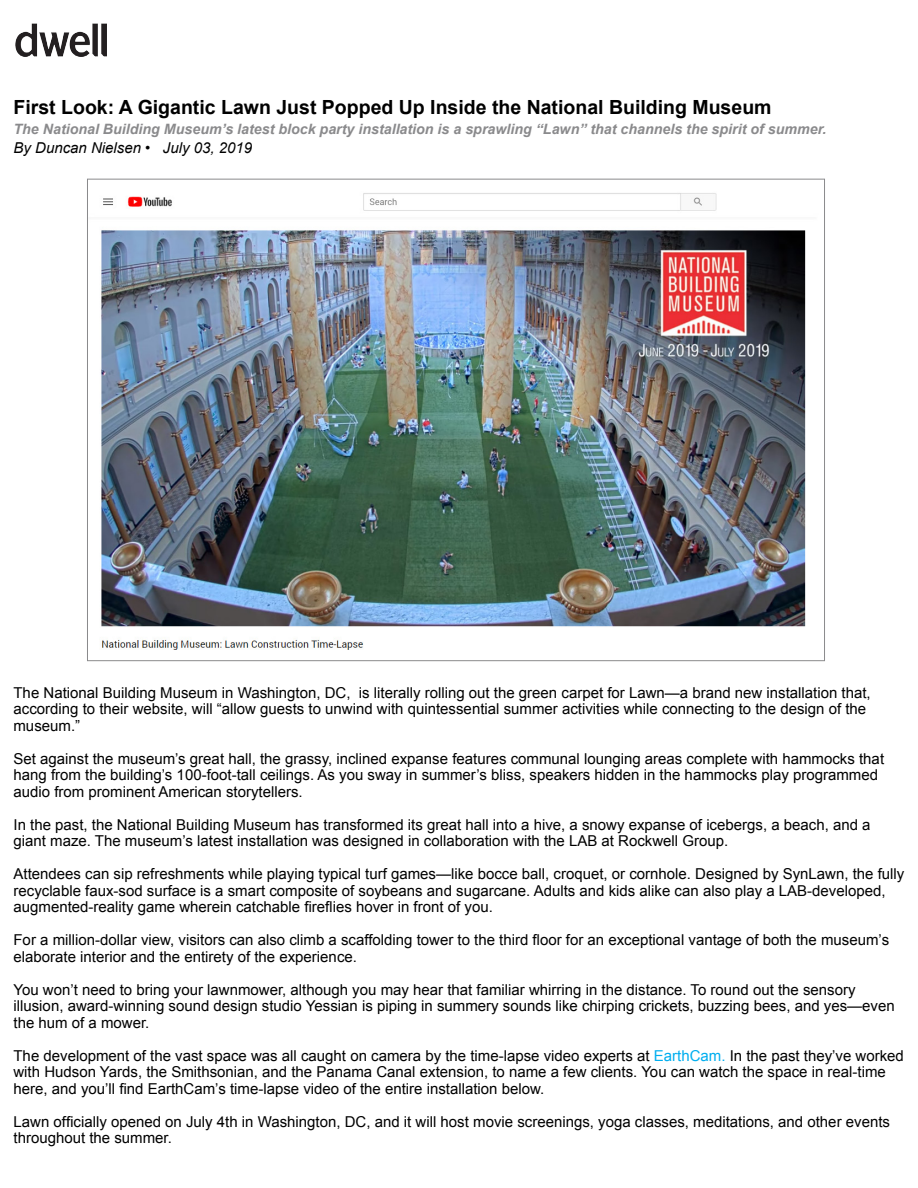
<style>
.page{position:relative;width:918px;height:1188px;background:#fff}
.page>*{position:absolute;margin:0;border:0;box-sizing:border-box;transform-origin:0 0}
.t1{font:700 19.5px "Arial";color:#000}
.t2{font:15px/16.5px "Arial";color:#000}
.t3{font:italic 15px "Arial";color:#000}
.t4{font:italic 700 14.25px "Arial";color:#8a8a8c}
.s1{color:#00aeef}
</style>
<div class="page">
<img style="left:87px;top:178px;width:738px;height:484px">
<img style="left:16px;top:23px;width:90px;height:34px">
<h1 class="t1" style="left:14px;top:95px;width:760px">First Look: A Gigantic Lawn Just Popped Up Inside the National Building Museum</h1>
<p class="t4" style="left:14px;top:119px;width:814px">The National Building Museum’s latest block party installation is a sprawling “Lawn” that channels the spirit of summer.</p>
<p class="t3" style="left:14px;top:138px;width:240px">By Duncan Nielsen • July 03, 2019</p>
<p class="t2" style="left:14px;top:685px;width:859px">The National Building Museum in Washington, DC, is literally rolling out the green carpet for Lawn—a brand new installation that, according to their website, will “allow guests to unwind with quintessential summer activities while connecting to the design of the museum.”</p>
<p class="t2" style="left:14px;top:751px;width:872px">Set against the museum’s great hall, the grassy, inclined expanse features communal lounging areas complete with hammocks that hang from the building’s 100-foot-tall ceilings. As you sway in summer’s bliss, speakers hidden in the hammocks play programmed audio from prominent American storytellers.</p>
<p class="t2" style="left:14px;top:817px;width:859px">In the past, the National Building Museum has transformed its great hall into a hive, a snowy expanse of icebergs, a beach, and a giant maze. The museum’s latest installation was designed in collaboration with the LAB at Rockwell Group.</p>
<p class="t2" style="left:14px;top:866px;width:892px">Attendees can sip refreshments while playing typical turf games—like bocce ball, croquet, or cornhole. Designed by SynLawn, the fully recyclable faux-sod surface is a smart composite of soybeans and sugarcane. Adults and kids alike can also play a LAB-developed, augmented-reality game wherein catchable fireflies hover in front of you.</p>
<p class="t2" style="left:14px;top:932px;width:877px">For a million-dollar view, visitors can also climb a scaffolding tower to the third floor for an exceptional vantage of both the museum’s elaborate interior and the entirety of the experience.</p>
<p class="t2" style="left:14px;top:982px;width:883px">You won’t need to bring your lawnmower, although you may hear that familiar whirring in the distance. To round out the sensory illusion, award-winning sound design studio Yessian is piping in summery sounds like chirping crickets, buzzing bees, and yes—even the hum of a mower.</p>
<p class="t2" style="left:14px;top:1048px;width:892px">The development of the vast space was all caught on camera by the time-lapse video experts at <span class="s1">EarthCam.</span> In the past they’ve worked with Hudson Yards, the Smithsonian, and the Panama Canal extension, to name a few clients. You can watch the space in real-time here, and you’ll find EarthCam’s time-lapse video of the entire installation below.</p>
<p class="t2" style="left:14px;top:1114px;width:878px">Lawn officially opened on July 4th in Washington, DC, and it will host movie screenings, yoga classes, meditations, and other events throughout the summer.</p>
</div>
